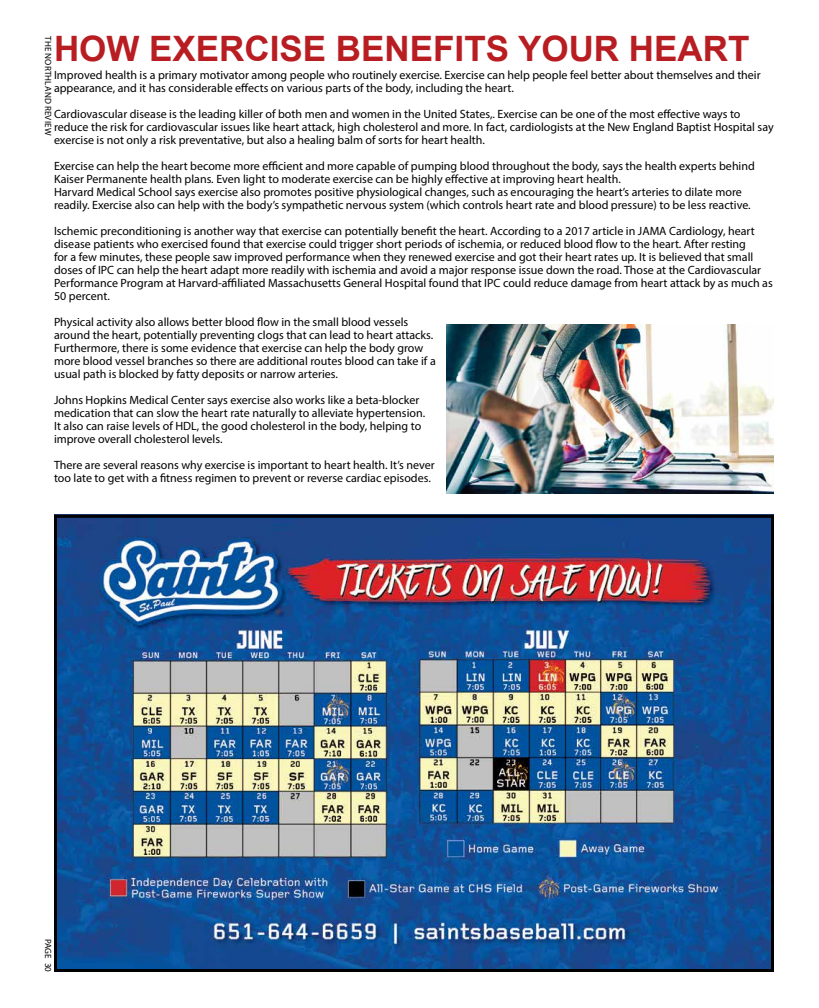
<style>
.page{position:relative;width:819px;height:1008px;background:#fff}
.page>*{position:absolute;margin:0;border:0;box-sizing:border-box;transform-origin:0 0}
.t1{font:700 35px "Arial";color:#b81d22}
.t2{font:12px/13px "Myriad Pro";color:#000}
.t3{font:9px "Myriad Pro";letter-spacing:.02em;color:#000}
</style>
<div class="page">
<img style="left:58px;top:519px;width:712px;height:449px">
<div style="left:54px;top:515px;width:720px;height:457px;border:3px solid #000"></div>
<img style="left:447px;top:324px;width:327px;height:169px">
<p class="t3" style="left:54px;top:36px;width:101px;rotate:90deg">THE NORTHLAND REVIEW</p>
<h1 class="t1" style="left:54px;top:26px;width:697px">HOW EXERCISE BENEFITS YOUR HEART</h1>
<p class="t2" style="left:54px;top:68px;width:708px">Improved health is a primary motivator among people who routinely exercise. Exercise can help people feel better about themselves and their appearance, and it has considerable effects on various parts of the body, including the heart.</p>
<p class="t2" style="left:54px;top:107px;width:721px">Cardiovascular disease is the leading killer of both men and women in the United States,. Exercise can be one of the most effective ways to reduce the risk for cardiovascular issues like heart attack, high cholesterol and more. In fact, cardiologists at the New England Baptist Hospital say exercise is not only a risk preventative, but also a healing balm of sorts for heart health.</p>
<p class="t2" style="left:54px;top:159px;width:702px">Exercise can help the heart become more efficient and more capable of pumping blood throughout the body, says the health experts behind Kaiser Permanente health plans. Even light to moderate exercise can be highly effective at improving heart health.<br>Harvard Medical School says exercise also promotes positive physiological changes, such as encouraging the heart’s arteries to dilate more readily. Exercise also can help with the body’s sympathetic nervous system (which controls heart rate and blood pressure) to be less reactive.</p>
<p class="t2" style="left:54px;top:224px;width:720px">Ischemic preconditioning is another way that exercise can potentially benefit the heart. According to a 2017 article in JAMA Cardiology, heart disease patients who exercised found that exercise could trigger short periods of ischemia, or reduced blood flow to the heart. After resting<br>for a few minutes, these people saw improved performance when they renewed exercise and got their heart rates up. It is believed that small doses of IPC can help the heart adapt more readily with ischemia and avoid a major response issue down the road. Those at the Cardiovascular Performance Program at Harvard-affiliated Massachusetts General Hospital found that IPC could reduce damage from heart attack by as much as 50 percent.</p>
<p class="t2" style="left:54px;top:315px;width:383px">Physical activity also allows better blood flow in the small blood vessels around the heart, potentially preventing clogs that can lead to heart attacks.<br>Furthermore, there is some evidence that exercise can help the body grow more blood vessel branches so there are additional routes blood can take if a usual path is blocked by fatty deposits or narrow arteries.</p>
<p class="t2" style="left:54px;top:393px;width:373px">Johns Hopkins Medical Center says exercise also works like a beta-blocker medication that can slow the heart rate naturally to alleviate hypertension.<br>It also can raise levels of HDL, the good cholesterol in the body, helping to improve overall cholesterol levels.</p>
<p class="t2" style="left:54px;top:458px;width:382px">There are several reasons why exercise is important to heart health. It’s never too late to get with a fitness regimen to prevent or reverse cardiac episodes.</p>
<p class="t3" style="left:54px;top:939px;width:35px;rotate:90deg">PAGE 30</p>
</div>
